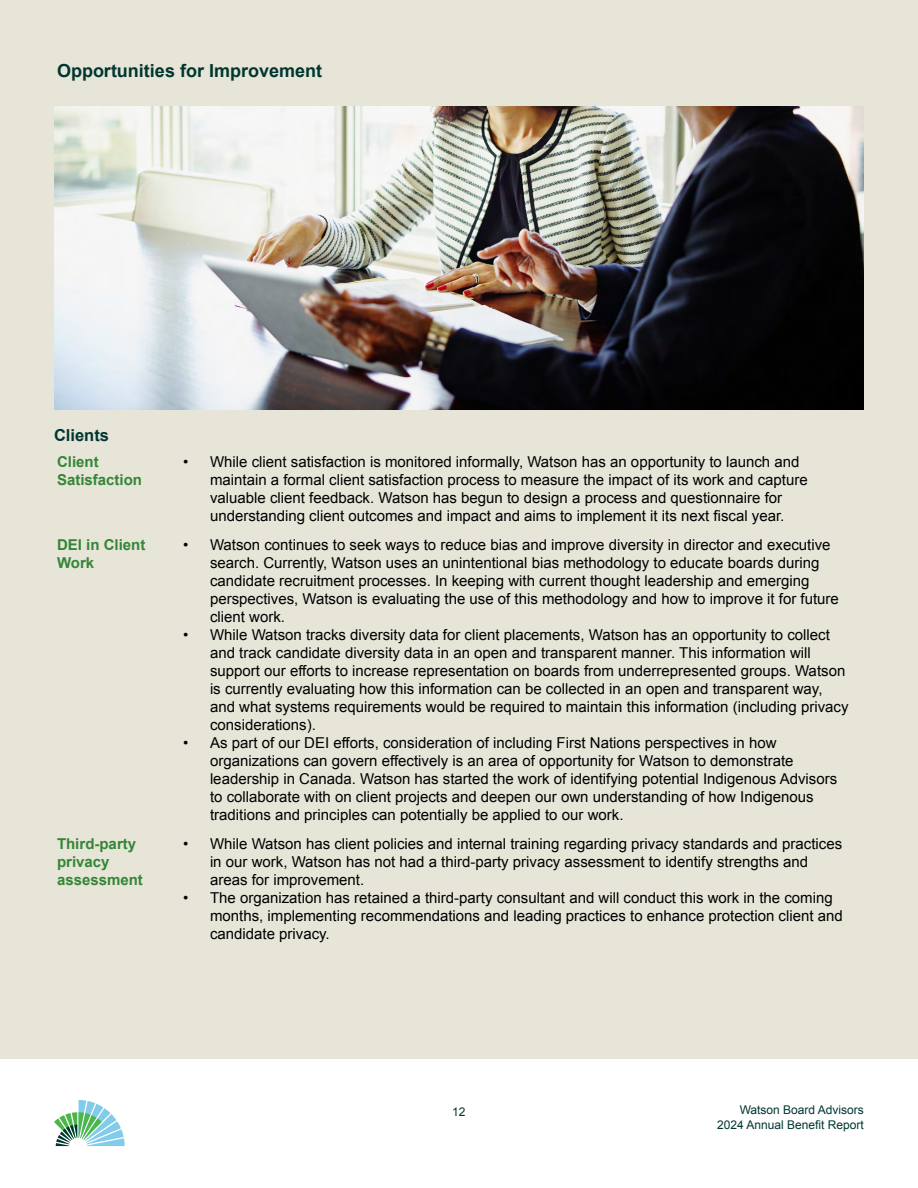
<style>
.page{position:relative;width:918px;height:1188px;background:#fff}
.page>*{position:absolute;margin:0;border:0;box-sizing:border-box;transform-origin:0 0}
.t1{font:700 18px "Arial";color:#003630}
.t2{font:700 16.5px "Arial";color:#003631}
.t3{font:15px/18px "Arial";color:#000}
.t4{font:700 15px/18px "Arial";color:#348636}
.t5{font:12px/14.4px "Arial";color:#003631;text-align:right}
</style>
<div class="page">
<div style="left:0;top:0;width:918px;height:1059px;background:#e6e5d8"></div>
<svg style="left:54px;top:1100px;width:71px;height:46px"></svg>
<img style="left:54px;top:106px;width:810px;height:303px">
<p class="t1" style="left:57px;top:59px;width:267px">Opportunities for Improvement</p>
<p class="t2" style="left:54px;top:424px;width:57px">Clients</p>
<p class="t4" style="left:57px;top:453px;width:87px">Client<br>Satisfaction</p>
<p class="t3" style="left:210px;top:453px;width:599px;text-indent:-27px">• While client satisfaction is monitored informally, Watson has an opportunity to launch and maintain a formal client satisfaction process to measure the impact of its work and capture valuable client feedback. Watson has begun to design a process and questionnaire for understanding client outcomes and impact and aims to implement it its next fiscal year.</p>
<p class="t4" style="left:57px;top:536px;width:90px">DEI in Client<br>Work</p>
<p class="t3" style="left:210px;top:536px;width:630px;text-indent:-27px">• Watson continues to seek ways to reduce bias and improve diversity in director and executive search. Currently, Watson uses an unintentional bias methodology to educate boards during candidate recruitment processes. In keeping with current thought leadership and emerging perspectives, Watson is evaluating the use of this methodology and how to improve it for future client work.</p>
<p class="t3" style="left:210px;top:626px;width:640px;text-indent:-27px">• While Watson tracks diversity data for client placements, Watson has an opportunity to collect and track candidate diversity data in an open and transparent manner. This information will support our efforts to increase representation on boards from underrepresented groups. Watson is currently evaluating how this information can be collected in an open and transparent way, and what systems requirements would be required to maintain this information (including privacy considerations).</p>
<p class="t3" style="left:210px;top:734px;width:629px;text-indent:-27px">• As part of our DEI efforts, consideration of including First Nations perspectives in how organizations can govern effectively is an area of opportunity for Watson to demonstrate leadership in Canada. Watson has started the work of identifying potential Indigenous Advisors to collaborate with on client projects and deepen our own understanding of how Indigenous traditions and principles can potentially be applied to our work.</p>
<p class="t4" style="left:57px;top:835px;width:87px">Third-party privacy assessment</p>
<p class="t3" style="left:210px;top:835px;width:634px;text-indent:-27px">• While Watson has client policies and internal training regarding privacy standards and practices in our work, Watson has not had a third-party privacy assessment to identify strengths and areas for improvement.</p>
<p class="t3" style="left:210px;top:889px;width:634px;text-indent:-27px">• The organization has retained a third-party consultant and will conduct this work in the coming months, implementing recommendations and leading practices to enhance protection client and candidate privacy.</p>
<p class="t5" style="left:452px;top:1105px;width:15px">12</p>
<p class="t5" style="left:717px;top:1103px;width:148px">Watson Board Advisors<br>2024 Annual Benefit Report</p>
</div>
